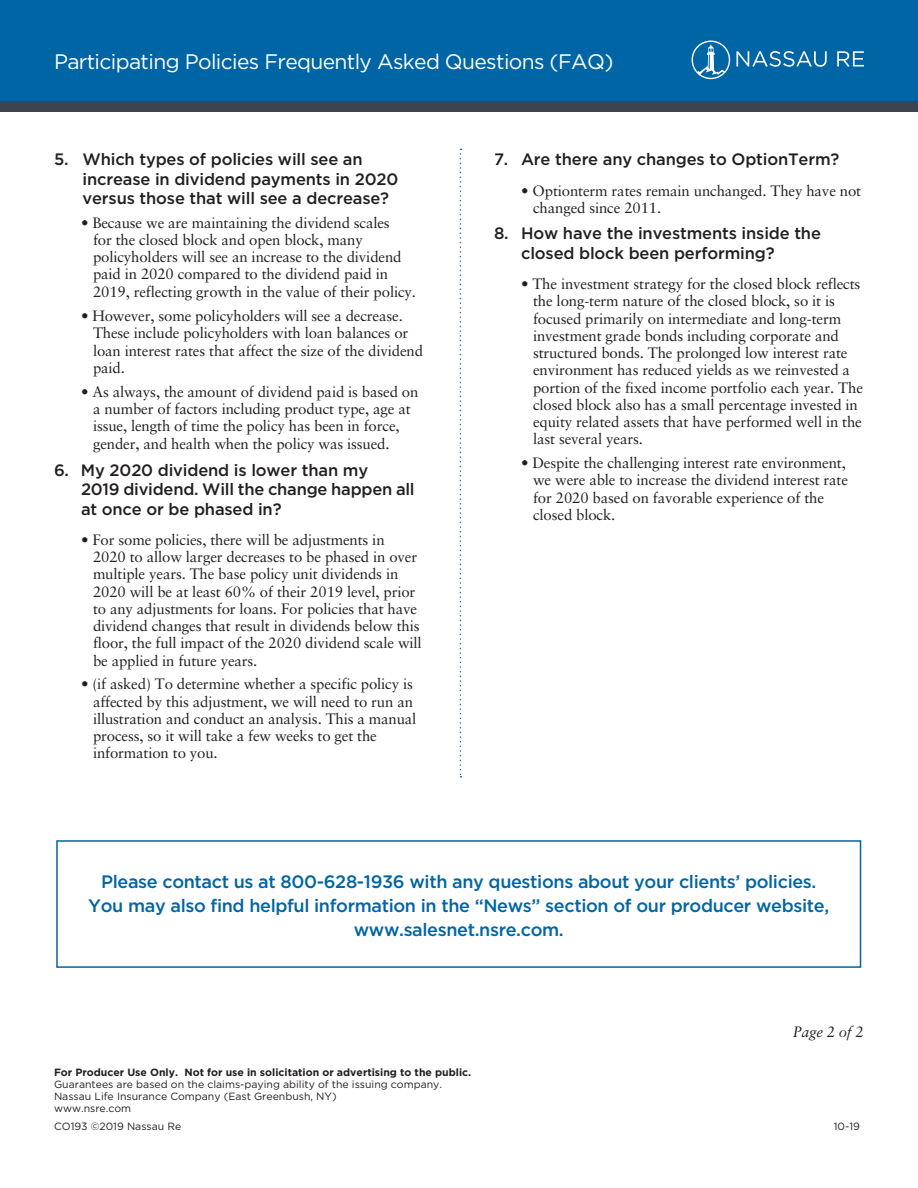
<style>
.page{position:relative;width:918px;height:1188px;background:#fff}
.page>*{position:absolute;margin:0;border:0;box-sizing:border-box;transform-origin:0 0}
.t1{font:21px "Gotham";letter-spacing:-.03em;color:#fff}
.t2{font:500 18px/24px "Gotham";letter-spacing:-.02em;color:#0065a4;text-align:center}
._11_15_Gotham_Med_He{font:500 16.5px/19.5px "Gotham";letter-spacing:-.01em;color:#231f20}
._10_12_Sabon_Body_bu{font:500 16.5px/19.5px "Gotham";letter-spacing:-.01em;color:#231f20}
._10_12_Sabon_Body_bu-2{font:15px/17.2px "Sabon LT Std";letter-spacing:-.01em;color:#231f20}
._10_12_Sabon_Body_bu-3{font:italic 15px "Sabon LT Std";letter-spacing:-.015em;color:#231f20}
.Gotham_Disclosure{font:10.5px/12px "Gotham";color:#231f20}
.s1{font-weight:700}
</style>
<div class="page">
<div style="left:0;top:0;width:918px;height:102px;background:#0065a4"></div>
<div style="left:0;top:101px;width:918px;height:10px;background:#3e444f"></div>
<svg style="left:460px;top:149px;width:1px;height:629px"></svg>
<svg style="left:736px;top:51px;width:91px;height:16px"></svg>
<svg style="left:837px;top:51px;width:27px;height:15px"></svg>
<svg style="left:692px;top:41px;width:38px;height:38px"></svg>
<svg style="left:56px;top:840px;width:806px;height:128px"></svg>
<p class="t1" style="left:54px;top:50px;width:561px">Participating Policies Frequently Asked Questions (FAQ)</p>
<p class="_10_12_Sabon_Body_bu" style="left:82px;top:149px;width:317px;text-indent:-28px">5. Which types of policies will see an increase in dividend payments in 2020 versus those that will see a decrease?</p>
<p class="_10_12_Sabon_Body_bu-2" style="left:93px;top:214px;width:325px;text-indent:-12px">• Because we are maintaining the dividend scales<br>for the closed block and open block, many policyholders will see an increase to the dividend paid in 2020 compared to the dividend paid in 2019, reflecting growth in the value of their policy.</p>
<p class="_10_12_Sabon_Body_bu-2" style="left:93px;top:307px;width:332px;text-indent:-12px">• However, some policyholders will see a decrease.<br>These include policyholders with loan balances or loan interest rates that affect the size of the dividend paid.</p>
<p class="_10_12_Sabon_Body_bu-2" style="left:93px;top:382px;width:327px;text-indent:-12px">• As always, the amount of dividend paid is based on a number of factors including product type, age at issue, length of time the policy has been in force, gender, and health when the policy was issued.</p>
<p class="_11_15_Gotham_Med_He" style="left:81px;top:460px;width:335px;text-indent:-27px">6. My 2020 dividend is lower than my<br>2019 dividend. Will the change happen all at once or be phased in?</p>
<p class="_10_12_Sabon_Body_bu-2" style="left:93px;top:531px;width:330px;text-indent:-12px">• For some policies, there will be adjustments in<br>2020 to allow larger decreases to be phased in over multiple years. The base policy unit dividends in 2020 will be at least 60% of their 2019 level, prior to any adjustments for loans. For policies that have dividend changes that result in dividends below this floor, the full impact of the 2020 dividend scale will be applied in future years.</p>
<p class="_10_12_Sabon_Body_bu-2" style="left:93px;top:675px;width:325px;text-indent:-12px">• (if asked) To determine whether a specific policy is affected by this adjustment, we will need to run an illustration and conduct an analysis. This a manual process, so it will take a few weeks to get the information to you.</p>
<p class="_11_15_Gotham_Med_He" style="left:494px;top:149px;width:347px">7. Are there any changes to OptionTerm?</p>
<p class="_10_12_Sabon_Body_bu-2" style="left:533px;top:182px;width:330px;text-indent:-12px">• Optionterm rates remain unchanged. They have not changed since 2011.</p>
<p class="_11_15_Gotham_Med_He" style="left:521px;top:223px;width:301px;text-indent:-27px">8. How have the investments inside the closed block been performing?</p>
<p class="_10_12_Sabon_Body_bu-2" style="left:533px;top:275px;width:331px;text-indent:-12px">• The investment strategy for the closed block reflects the long-term nature of the closed block, so it is focused primarily on intermediate and long-term investment grade bonds including corporate and structured bonds. The prolonged low interest rate environment has reduced yields as we reinvested a portion of the fixed income portfolio each year. The closed block also has a small percentage invested in equity related assets that have performed well in the last several years.</p>
<p class="_10_12_Sabon_Body_bu-2" style="left:533px;top:454px;width:317px;text-indent:-12px">• Despite the challenging interest rate environment, we were able to increase the dividend interest rate for 2020 based on favorable experience of the closed block.</p>
<p class="t2" style="left:88px;top:869px;width:742px">Please contact us at 800-628-1936 with any questions about your clients’ policies.<br>You may also find helpful information in the “News” section of our producer website, www.salesnet.nsre.com.</p>
<p class="_10_12_Sabon_Body_bu-3" style="left:793px;top:1024px;width:73px">Page 2 of 2</p>
<p class="Gotham_Disclosure" style="left:54px;top:1066px;width:419px"><span class="s1">For Producer Use Only. Not for use in solicitation or advertising to the public.<br></span>Guarantees are based on the claims-paying ability of the issuing company.<br>Nassau Life Insurance Company (East Greenbush, NY)</p>
<p class="Gotham_Disclosure" style="left:54px;top:1102px;width:79px">www.nsre.com</p>
<p class="Gotham_Disclosure" style="left:54px;top:1120px;width:129px">CO193 ©2019 Nassau Re</p>
<p class="Gotham_Disclosure" style="left:834px;top:1120px;width:28px">10-19</p>
</div>
